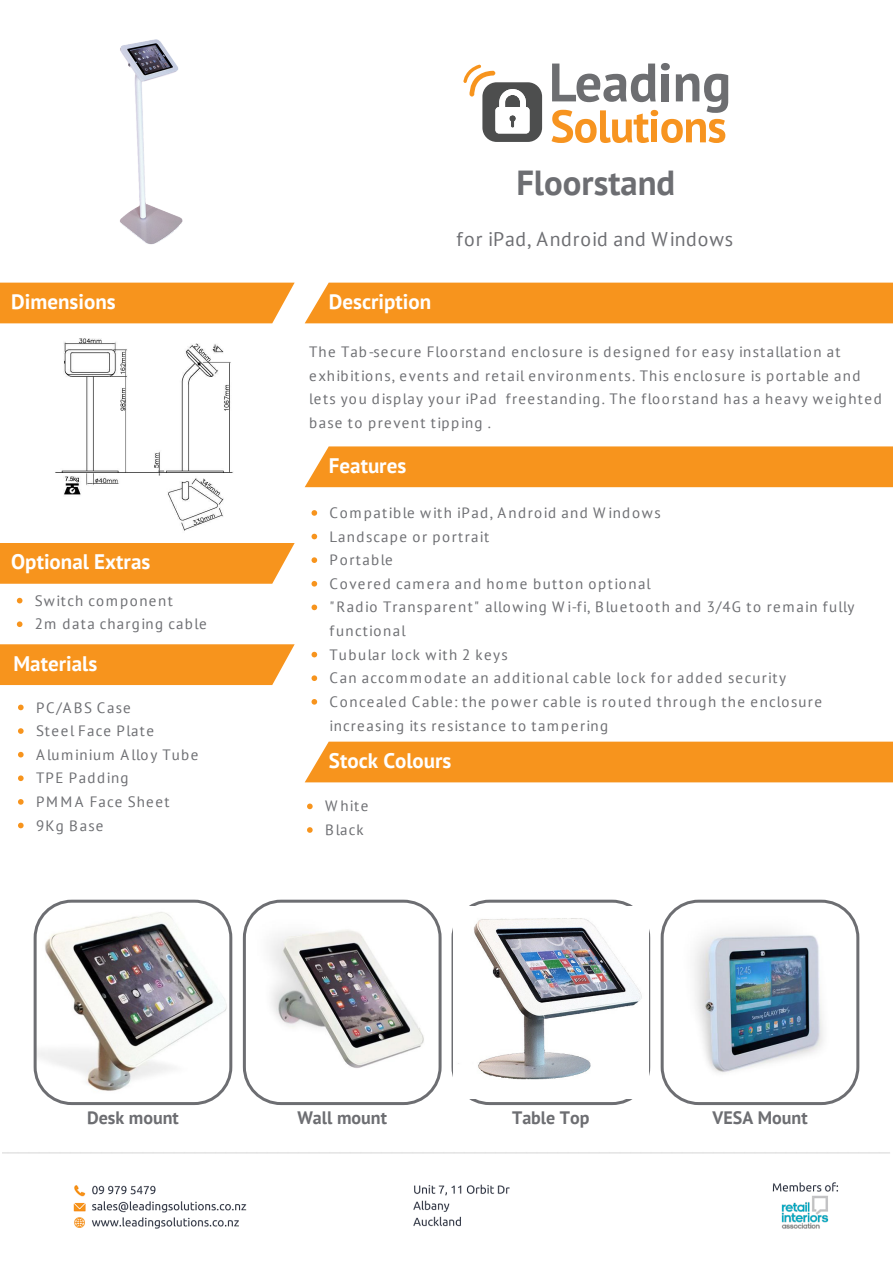
<style>
.page{position:relative;width:893px;height:1263px;background:#fff}
.page>*{position:absolute;margin:0;border:0;box-sizing:border-box;transform-origin:0 0}
.t1{font:700 34.65px "PT Sans";color:#6d6e72}
.t2{font:700 21px "PT Sans";color:#fff}
.t3{font:19.8px "PT Sans";letter-spacing:.045em;color:#6d6e72}
.t4{font:700 18px "PT Sans";color:#6d6e72}
.t5{font:15px/23.5px "PT Sans";letter-spacing:.085em;color:#6d6e72}
</style>
<div class="page">
<img style="left:664px;top:903px;width:196px;height:203px">
<img style="left:247px;top:903px;width:193px;height:198px">
<img style="left:35px;top:903px;width:196px;height:198px">
<div style="left:305px;top:283px;width:587px;height:40px;background:#f7941d"></div>
<div style="left:305px;top:446px;width:587px;height:41px;background:#f7941d"></div>
<div style="left:305px;top:741px;width:587px;height:41px;background:#f7941d"></div>
<div style="left:0;top:283px;width:295px;height:40px;background:#f7941d"></div>
<div style="left:0;top:644px;width:295px;height:41px;background:#f7941d"></div>
<div style="left:0;top:543px;width:295px;height:41px;background:#f7941d"></div>
<svg style="left:311px;top:510px;width:6px;height:6px"></svg>
<svg style="left:311px;top:534px;width:6px;height:5px"></svg>
<svg style="left:311px;top:557px;width:6px;height:6px"></svg>
<svg style="left:311px;top:581px;width:6px;height:5px"></svg>
<svg style="left:311px;top:604px;width:6px;height:6px"></svg>
<svg style="left:311px;top:652px;width:6px;height:5px"></svg>
<svg style="left:311px;top:675px;width:6px;height:6px"></svg>
<svg style="left:311px;top:699px;width:6px;height:5px"></svg>
<svg style="left:18px;top:704px;width:6px;height:6px"></svg>
<svg style="left:18px;top:728px;width:6px;height:6px"></svg>
<svg style="left:18px;top:752px;width:6px;height:5px"></svg>
<svg style="left:18px;top:775px;width:6px;height:6px"></svg>
<svg style="left:18px;top:799px;width:6px;height:5px"></svg>
<svg style="left:18px;top:822px;width:6px;height:6px"></svg>
<svg style="left:17px;top:598px;width:5px;height:5px"></svg>
<svg style="left:17px;top:621px;width:5px;height:6px"></svg>
<img style="left:2px;top:1152px;width:888px;height:77px">
<svg style="left:307px;top:803px;width:5px;height:6px"></svg>
<svg style="left:307px;top:827px;width:5px;height:6px"></svg>
<img style="left:55px;top:338px;width:178px;height:193px">
<svg style="left:463px;top:64px;width:79px;height:78px"></svg>
<svg style="left:551px;top:63px;width:177px;height:80px"></svg>
<div style="left:34px;top:899px;width:198px;height:206px;border:3px solid #6d6e72;border-radius:37px"></div>
<div style="left:660px;top:899px;width:199px;height:206px;border:3px solid #6d6e72;border-radius:37px"></div>
<div style="left:451px;top:899px;width:199px;height:206px;border:3px solid #6d6e72;border-radius:37px"></div>
<div style="left:243px;top:899px;width:198px;height:206px;border:3px solid #6d6e72;border-radius:37px"></div>
<img style="left:453px;top:906px;width:195px;height:192px">
<img style="left:120px;top:39px;width:63px;height:206px">
<h1 class="t1" style="left:516px;top:159px;width:160px">Floorstand</h1>
<h2 class="t2" style="left:11px;top:288px;width:106px">Dimensions</h2>
<h2 class="t2" style="left:329px;top:288px;width:104px">Description</h2>
<h3 class="t3" style="left:456px;top:227px;width:278px">for iPad, Android and Windows</h3>
<h2 class="t2" style="left:11px;top:548px;width:140px">Optional Extras</h2>
<p class="t5" style="left:35px;top:588px;width:173px">Switch component<br>2m data charging cable</p>
<h2 class="t2" style="left:13px;top:649px;width:85px">Materials</h2>
<p class="t5" style="left:36px;top:695px;width:164px">PC/ABS Case<br>Steel Face Plate<br>Aluminium Alloy Tube<br>TPE Padding<br>PMMA Face Sheet<br>9Kg Base</p>
<p class="t5" style="left:309px;top:340px;width:574px">The Tab-secure Floorstand enclosure is designed for easy installation at exhibitions, events and retail environments. This enclosure is portable and lets you display your iPad freestanding. The floorstand has a heavy weighted base to prevent tipping .</p>
<h2 class="t2" style="left:329px;top:451px;width:79px">Features</h2>
<p class="t5" style="left:329px;top:500px;width:526px">Compatible with iPad, Android and Windows<br>Landscape or portrait<br>Portable<br>Covered camera and home button optional<br>"Radio Transparent" allowing Wi-fi, Bluetooth and 3/4G to remain fully functional<br>Tubular lock with 2 keys<br>Can accommodate an additional cable lock for added security Concealed Cable: the power cable is routed through the enclosure increasing its resistance to tampering</p>
<h2 class="t2" style="left:329px;top:747px;width:124px">Stock Colours</h2>
<p class="t5" style="left:325px;top:794px;width:45px">White<br>Black</p>
<p class="t4" style="left:87px;top:1105px;width:93px">Desk mount</p>
<p class="t4" style="left:297px;top:1105px;width:91px">Wall mount</p>
<p class="t4" style="left:512px;top:1105px;width:79px">Table Top</p>
<p class="t4" style="left:712px;top:1105px;width:97px">VESA Mount</p>
</div>
